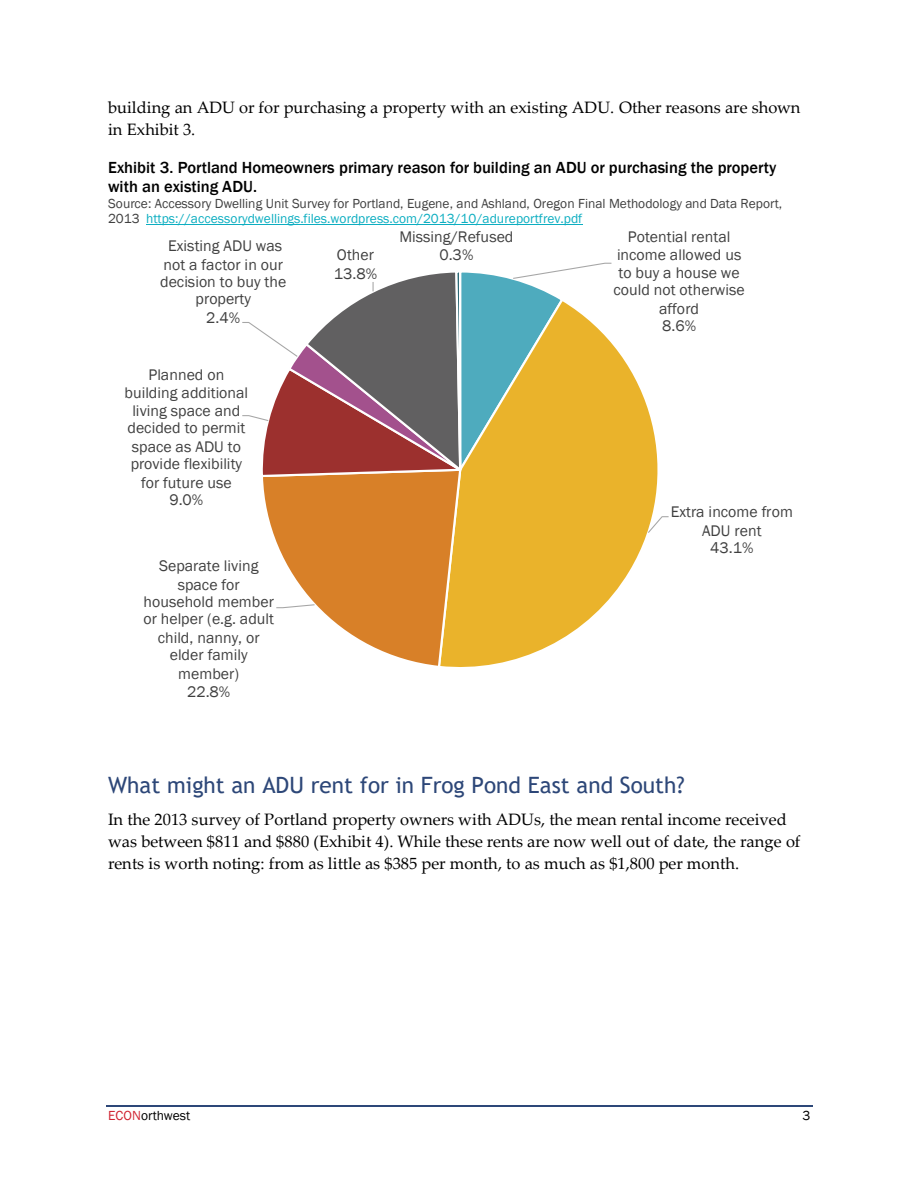
<style>
.page{position:relative;width:918px;height:1188px;background:#fff}
.page>*{position:absolute;margin:0;border:0;box-sizing:border-box;transform-origin:0 0}
.t1{font:22.5px "Trebuchet MS";color:#2d4778}
.t2{font:16.5px/22.4px "Palatino Linotype";color:#000}
.t3{font:500 16.5px/18.8px "Franklin Gothic";color:#000}
.t4{font:15.75px/17.9px "Franklin Gothic";color:#404040;text-align:center}
.t5{font:13.5px/15.3px "Franklin Gothic";color:#404040}
.t6{font:13.5px "Franklin Gothic";letter-spacing:.005em;color:#000}
.s1{color:#0daec1}
.s2{color:#d02432}
</style>
<div class="page">
<hr style="left:106px;top:1105px;width:707px;height:2px;background:#2d4778">
<hr style="left:146px;top:224px;width:437px;height:1px;background:#0daec1">
<svg style="left:613px;top:345px;width:45px;height:249px"></svg>
<svg style="left:647px;top:516px;width:22px;height:20px"></svg>
<svg style="left:242px;top:262px;width:371px;height:405px"></svg>
<p class="t2" style="left:108px;top:98px;width:694px">building an ADU or for purchasing a property with an existing ADU. Other reasons are shown in Exhibit 3.</p>
<p class="t3" style="left:108px;top:158px;width:670px">Exhibit 3. Portland Homeowners primary reason for building an ADU or purchasing the property with an existing ADU.</p>
<p class="t5" style="left:108px;top:195px;width:676px">Source: Accessory Dwelling Unit Survey for Portland, Eugene, and Ashland, Oregon Final Methodology and Data Report,<br>2013 <span class="s1">https://accessorydwellings.files.wordpress.com/2013/10/adureportfrev.pdf</span></p>
<p class="t4" style="left:160px;top:236px;width:128px">Existing ADU was not a factor in our decision to buy the property</p>
<p class="t4" style="left:206px;top:309px;width:35px">2.4%</p>
<p class="t4" style="left:125px;top:364px;width:125px;line-height:18.8px">Planned on building additional</p>
<p class="t4" style="left:128px;top:401px;width:119px">living space and decided to permit space as ADU to</p>
<p class="t4" style="left:131px;top:454px;width:113px;line-height:18.9px">provide flexibility for future use</p>
<p class="t4" style="left:169px;top:491px;width:35px">9.0%</p>
<p class="t4" style="left:159px;top:556px;width:101px;line-height:18.9px">Separate living space for</p>
<p class="t4" style="left:143px;top:593px;width:132px;line-height:17.2px;text-align:left">household member or helper (e.g. adult</p>
<p class="t4" style="left:158px;top:628px;width:104px">child, nanny, or elder family member)<br>22.8%</p>
<p class="t4" style="left:334px;top:245px;width:45px;line-height:18.8px;text-align:left">Other<br>13.8%</p>
<p class="t4" style="left:399px;top:226px;width:116px;line-height:18.9px">Missing/Refused<br>0.3%</p>
<p class="t4" style="left:617px;top:226px;width:126px;line-height:18.9px">Potential rental income allowed us</p>
<p class="t4" style="left:614px;top:263px;width:133px">to buy a house we could not otherwise afford</p>
<p class="t4" style="left:662px;top:316px;width:35px">8.6%</p>
<p class="t4" style="left:671px;top:502px;width:124px;line-height:18.9px">Extra income from<br>ADU rent</p>
<p class="t4" style="left:710px;top:538px;width:45px">43.1%</p>
<h2 class="t1" style="left:108px;top:772px;width:578px">What might an ADU rent for in Frog Pond East and South?</h2>
<p class="t2" style="left:108px;top:810px;width:694px">In the 2013 survey of Portland property owners with ADUs, the mean rental income received was between $811 and $880 (Exhibit 4). While these rents are now well out of date, the range of rents is worth noting: from as little as $385 per month, to as much as $1,800 per month.</p>
<p class="t6" style="left:108px;top:1108px;width:84px"><span class="s2">ECON</span>orthwest</p>
<p class="t6" style="left:802px;top:1108px;width:9px">3</p>
</div>
